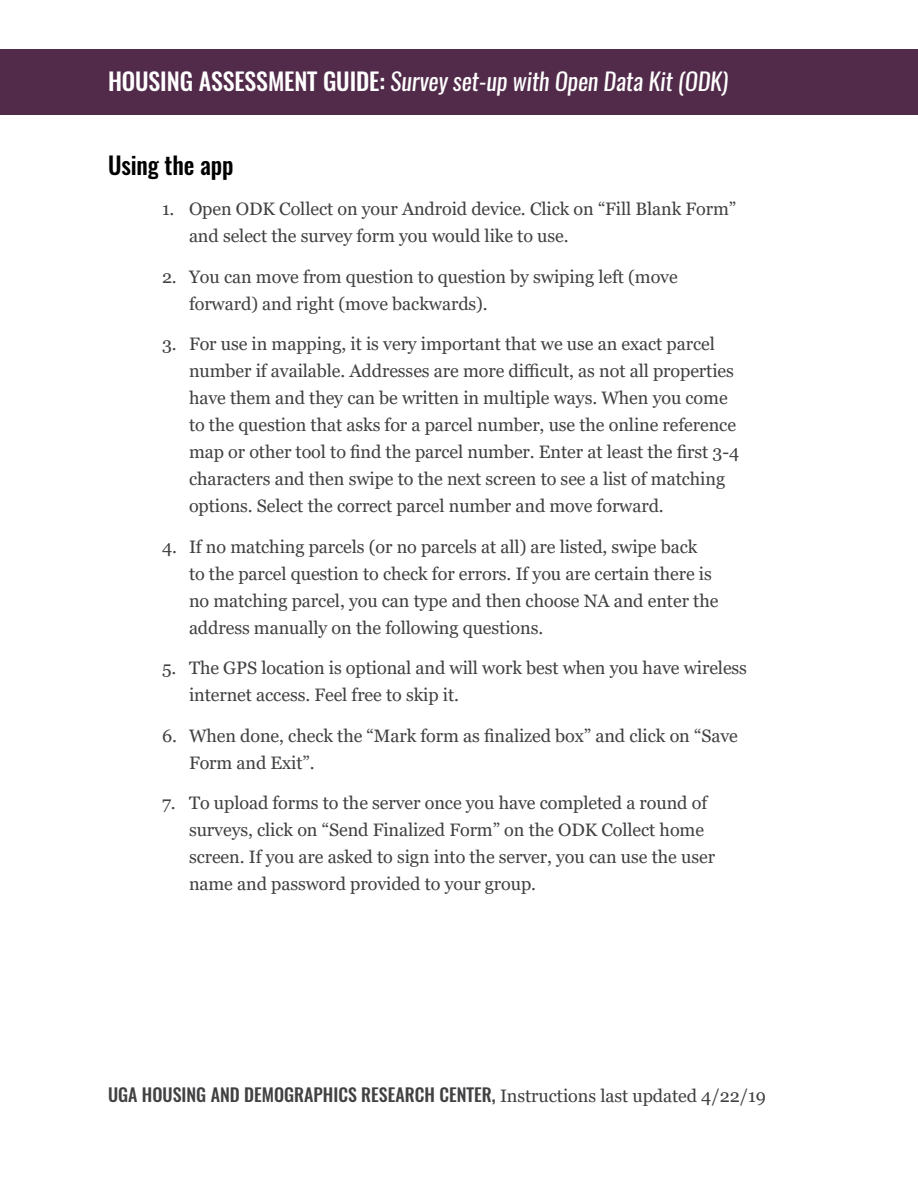
<style>
.page{position:relative;width:918px;height:1188px;background:#fff}
.page>*{position:absolute;margin:0;border:0;box-sizing:border-box;transform-origin:0 0}
.t1{font:italic 24px "Oswald";letter-spacing:-.005em;color:#fff}
.t2{font:500 24px "Oswald";letter-spacing:-.005em;color:#000}
.t3{font:18px/27px "Georgia";letter-spacing:-.005em;color:#414042}
.t4{font:500 18px "Oswald";color:#414042}
.s1{font-weight:500;font-style:normal}
.s2{font-family:"Georgia";font-weight:400}
</style>
<div class="page">
<div style="left:0;top:49px;width:918px;height:65px;background:#522b4a"></div>
<h1 class="t1" style="left:108px;top:65px;width:622px"><span class="s1">HOUSING ASSESSMENT GUIDE:</span> Survey set-up with Open Data Kit (ODK)</h1>
<h1 class="t2" style="left:108px;top:148px;width:127px">Using the app</h1>
<p class="t3" style="left:189px;top:196px;width:549px;text-indent:-27px">1. Open ODK Collect on your Android device. Click on “Fill Blank Form” and select the survey form you would like to use.</p>
<p class="t3" style="left:189px;top:264px;width:490px;text-indent:-27px">2. You can move from question to question by swiping left (move forward) and right (move backwards).</p>
<p class="t3" style="left:189px;top:331px;width:552px;text-indent:-27px">3. For use in mapping, it is very important that we use an exact parcel number if available. Addresses are more difficult, as not all properties have them and they can be written in multiple ways. When you come to the question that asks for a parcel number, use the online reference map or other tool to find the parcel number. Enter at least the first 3-4 characters and then swipe to the next screen to see a list of matching options. Select the correct parcel number and move forward.</p>
<p class="t3" style="left:189px;top:534px;width:531px;text-indent:-27px">4. If no matching parcels (or no parcels at all) are listed, swipe back<br>to the parcel question to check for errors. If you are certain there is no matching parcel, you can type and then choose NA and enter the address manually on the following questions.</p>
<p class="t3" style="left:189px;top:655px;width:560px;text-indent:-27px">5. The GPS location is optional and will work best when you have wireless internet access. Feel free to skip it.</p>
<p class="t3" style="left:189px;top:723px;width:550px;text-indent:-27px">6. When done, check the “Mark form as finalized box” and click on “Save<br>Form and Exit”.</p>
<p class="t3" style="left:189px;top:790px;width:528px;text-indent:-27px">7. To upload forms to the server once you have completed a round of surveys, click on “Send Finalized Form” on the ODK Collect home screen. If you are asked to sign into the server, you can use the user name and password provided to your group.</p>
<p class="t4" style="left:108px;top:1083px;width:659px">UGA HOUSING AND DEMOGRAPHICS RESEARCH CENTER, <span class="s2">Instructions last updated 4/22/19</span></p>
</div>
